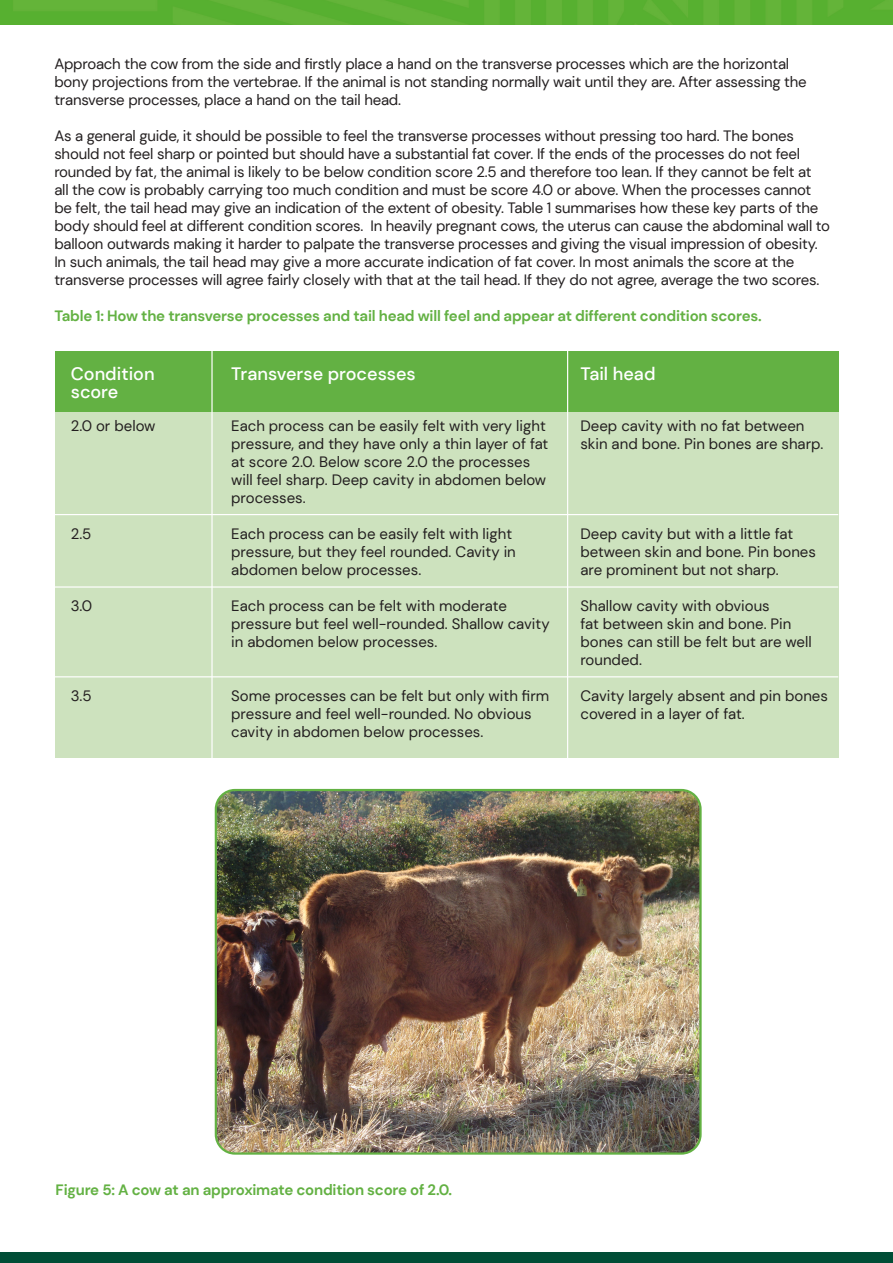
<style>
.page{position:relative;width:893px;height:1263px;background:#fff}
.page>*{position:absolute;margin:0;border:0;box-sizing:border-box;transform-origin:0 0}
.t1{font:500 18px/18px "DM Sans";color:#fff}
.t2{font:15px/18px "DM Sans";letter-spacing:-.015em;color:#231f20}
.t3{font:700 15px "DM Sans";letter-spacing:-.015em;color:#63b143}
</style>
<div class="page">
<div style="left:0;top:1252px;width:893px;height:11px;background:#004d36"></div>
<img style="left:0;top:0;width:893px;height:25px">
<div style="left:55px;top:352px;width:783px;height:406px;background:#cde2be"></div>
<div style="left:55px;top:351px;width:783px;height:60px;background:#63b143"></div>
<hr style="left:55px;top:586px;width:783px;height:2px;background:#fff">
<hr style="left:55px;top:514px;width:783px;height:1px;background:#fff">
<hr style="left:55px;top:676px;width:783px;height:1px;background:#fff">
<hr style="left:211px;top:351px;width:2px;height:407px;background:#fff">
<hr style="left:567px;top:351px;width:1px;height:407px;background:#fff">
<img style="left:216px;top:790px;width:483px;height:362px">
<div style="left:215px;top:789px;width:487px;height:366px;border:2px solid #63b143;border-radius:19px"></div>
<p class="t2" style="left:54px;top:55px;width:754px">Approach the cow from the side and firstly place a hand on the transverse processes which are the horizontal bony projections from the vertebrae. If the animal is not standing normally wait until they are. After assessing the transverse processes, place a hand on the tail head.</p>
<p class="t2" style="left:54px;top:127px;width:777px">As a general guide, it should be possible to feel the transverse processes without pressing too hard. The bones should not feel sharp or pointed but should have a substantial fat cover. If the ends of the processes do not feel rounded by fat, the animal is likely to be below condition score 2.5 and therefore too lean. If they cannot be felt at<br>all the cow is probably carrying too much condition and must be score 4.0 or above. When the processes cannot be felt, the tail head may give an indication of the extent of obesity. Table 1 summarises how these key parts of the body should feel at different condition scores. In heavily pregnant cows, the uterus can cause the abdominal wall to balloon outwards making it harder to palpate the transverse processes and giving the visual impression of obesity.<br>In such animals, the tail head may give a more accurate indication of fat cover. In most animals the score at the transverse processes will agree fairly closely with that at the tail head. If they do not agree, average the two scores.</p>
<p class="t3" style="left:54px;top:306px;width:709px">Table 1: How the transverse processes and tail head will feel and appear at different condition scores.</p>
<p class="t1" style="left:71px;top:364px;width:85px">Condition score</p>
<p class="t1" style="left:231px;top:364px;width:186px">Transverse processes</p>
<p class="t1" style="left:580px;top:364px;width:77px">Tail head</p>
<p class="t2" style="left:71px;top:416px;width:86px">2.0 or below</p>
<p class="t2" style="left:71px;top:524px;width:22px">2.5</p>
<p class="t2" style="left:71px;top:596px;width:23px">3.0</p>
<p class="t2" style="left:71px;top:686px;width:22px">3.5</p>
<p class="t2" style="left:231px;top:416px;width:319px">Each process can be easily felt with very light pressure, and they have only a thin layer of fat at score 2.0. Below score 2.0 the processes will feel sharp. Deep cavity in abdomen below processes.</p>
<p class="t2" style="left:231px;top:524px;width:286px">Each process can be easily felt with light pressure, but they feel rounded. Cavity in abdomen below processes.</p>
<p class="t2" style="left:231px;top:596px;width:320px">Each process can be felt with moderate pressure but feel well-rounded. Shallow cavity in abdomen below processes.</p>
<p class="t2" style="left:231px;top:686px;width:320px">Some processes can be felt but only with firm pressure and feel well-rounded. No obvious cavity in abdomen below processes.</p>
<p class="t2" style="left:580px;top:416px;width:245px">Deep cavity with no fat between skin and bone. Pin bones are sharp.</p>
<p class="t2" style="left:580px;top:524px;width:237px">Deep cavity but with a little fat between skin and bone. Pin bones are prominent but not sharp.</p>
<p class="t2" style="left:580px;top:596px;width:233px">Shallow cavity with obvious<br>fat between skin and bone. Pin bones can still be felt but are well rounded.</p>
<p class="t2" style="left:580px;top:686px;width:249px">Cavity largely absent and pin bones covered in a layer of fat.</p>
<p class="t3" style="left:56px;top:1180px;width:398px">Figure 5: A cow at an approximate condition score of 2.0.</p>
</div>
